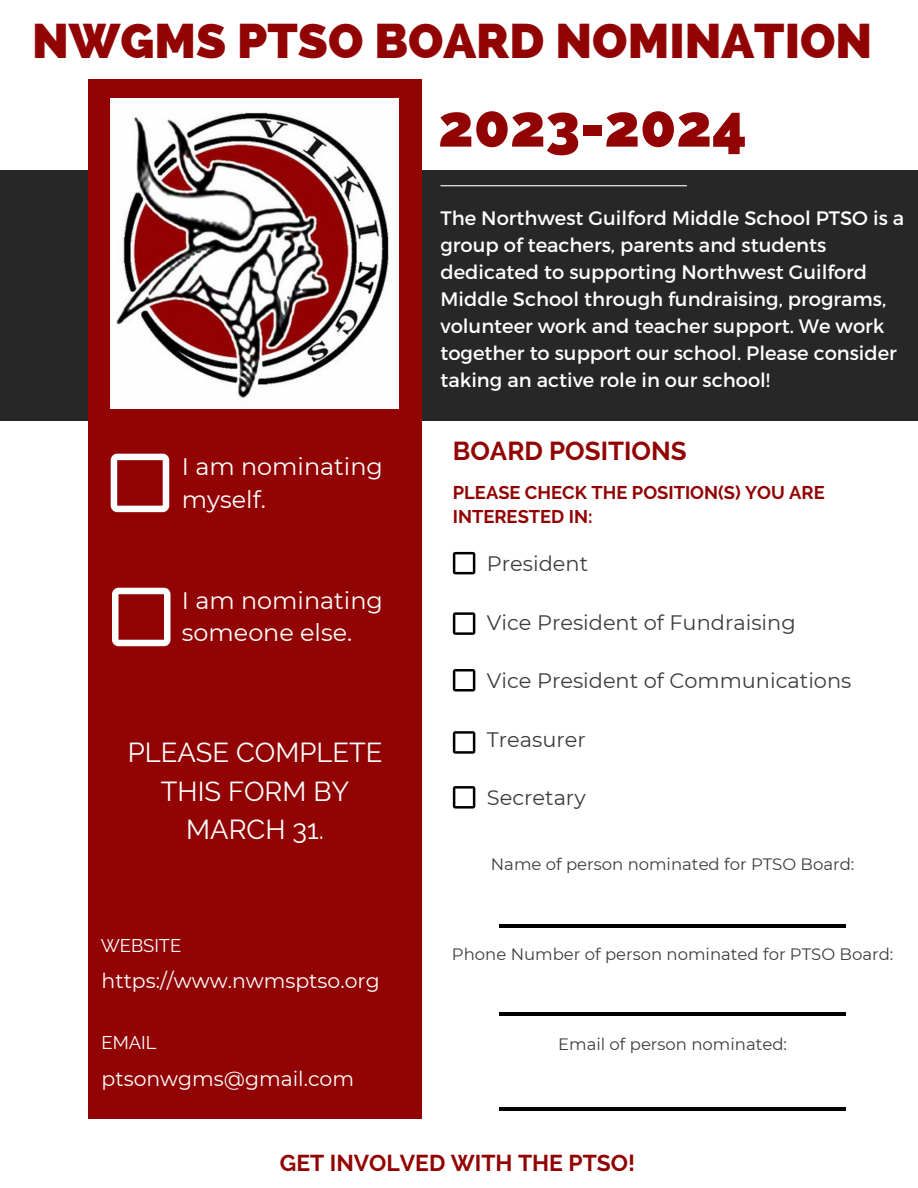
<style>
.page{position:relative;width:918px;height:1188px;background:#fff}
.page>*{position:absolute;margin:0;border:0;box-sizing:border-box;transform-origin:0 0}
.t1{font:800 59.25px "Raleway";color:#920404}
.t2{font:800 48.75px "Raleway";color:#920404}
.t3{font:27.3px/38.2px "Raleway";color:#fff;text-align:center}
.t4{font:700 25.8px "Raleway";color:#920404}
.t5{font:23.85px/32.7px "Montserrat";color:#fff}
.t6{font:700 22.8px "Raleway";color:#920404}
.t7{font:20.85px "Montserrat";color:#3d3d3d}
.t8{font:20.4px "Montserrat";color:#fff}
.t9{font:19.5px/27px "Montserrat";color:#fff}
.t10{font:700 18.3px/24.8px "Raleway";color:#920404}
.t11{font:18.3px "Raleway";color:#fff}
.t12{font:16.5px "Montserrat";color:#3d3d3d}
</style>
<div class="page">
<div style="left:0;top:170px;width:918px;height:250px;background:#272727"></div>
<div style="left:88px;top:79px;width:333px;height:1040px;background:#920404"></div>
<hr style="left:440px;top:185px;width:247px;height:1px;background:#fff">
<img style="left:111px;top:98px;width:288px;height:311px">
<svg style="left:453px;top:552px;width:22px;height:22px"></svg>
<svg style="left:453px;top:612px;width:22px;height:23px"></svg>
<svg style="left:453px;top:669px;width:22px;height:22px"></svg>
<svg style="left:453px;top:731px;width:22px;height:23px"></svg>
<svg style="left:453px;top:786px;width:22px;height:23px"></svg>
<svg style="left:111px;top:454px;width:58px;height:58px"></svg>
<svg style="left:112px;top:588px;width:58px;height:58px"></svg>
<hr style="left:499px;top:925px;width:347px;height:3px;background:#000">
<hr style="left:499px;top:1013px;width:347px;height:3px;background:#000">
<hr style="left:499px;top:1107px;width:347px;height:4px;background:#000">
<h2 class="t2" style="left:32px;top:12px;width:842px">NWGMS PTSO BOARD NOMINATION</h2>
<h1 class="t1" style="left:438px;top:91px;width:310px">2023-2024</h1>
<p class="t5" style="left:182px;top:450px;width:203px">I am nominating myself.</p>
<p class="t5" style="left:182px;top:584px;width:203px">I am nominating someone else.</p>
<h3 class="t3" style="left:128px;top:734px;width:256px">PLEASE COMPLETE<br>THIS FORM BY<br>MARCH 31.</h3>
<p class="t11" style="left:101px;top:935px;width:82px">WEBSITE</p>
<p class="t8" style="left:102px;top:969px;width:280px">https://www.nwmsptso.org</p>
<p class="t11" style="left:102px;top:1032px;width:56px">EMAIL</p>
<p class="t8" style="left:102px;top:1066px;width:254px">ptsonwgms@gmail.com</p>
<p class="t9" style="left:440px;top:203px;width:465px">The Northwest Guilford Middle School PTSO is a group of teachers, parents and students dedicated to supporting Northwest Guilford Middle School through fundraising, programs, volunteer work and teacher support. We work together to support our school. Please consider taking an active role in our school!</p>
<h3 class="t4" style="left:453px;top:436px;width:235px">BOARD POSITIONS</h3>
<p class="t10" style="left:453px;top:480px;width:373px">PLEASE CHECK THE POSITION(S) YOU ARE<br>INTERESTED IN:</p>
<p class="t7" style="left:487px;top:551px;width:103px">President</p>
<p class="t7" style="left:487px;top:610px;width:310px">Vice President of Fundraising</p>
<p class="t7" style="left:487px;top:668px;width:366px">Vice President of Communications</p>
<p class="t7" style="left:487px;top:727px;width:101px">Treasurer</p>
<p class="t7" style="left:487px;top:785px;width:100px">Secretary</p>
<p class="t12" style="left:491px;top:854px;width:365px">Name of person nominated for PTSO Board:</p>
<p class="t12" style="left:452px;top:944px;width:443px">Phone Number of person nominated for PTSO Board:</p>
<p class="t12" style="left:558px;top:1034px;width:230px">Email of person nominated:</p>
<p class="t6" style="left:280px;top:1149px;width:357px">GET INVOLVED WITH THE PTSO!</p>
</div>
